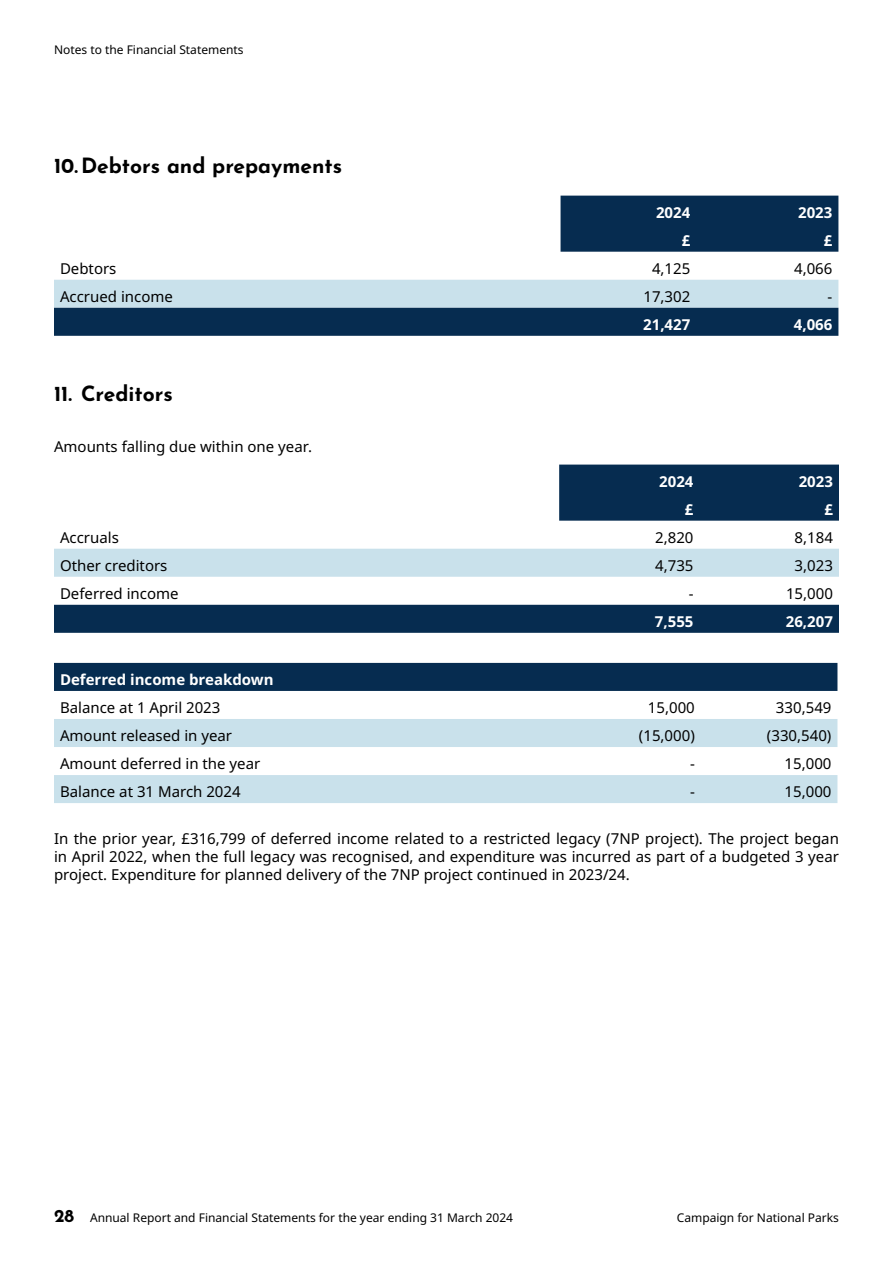
<style>
.page{position:relative;width:893px;height:1263px;background:#fff}
.page>*{position:absolute;margin:0;border:0;box-sizing:border-box;transform-origin:0 0}
.t1{font:700 21px "Josefin Sans";color:#000}
.t2{font:15px/18px "Noto Sans";color:#000;text-align:justify}
.t3{font:700 15px "Noto Sans";color:#fff}
.t4{font:12px "Noto Sans";color:#000}
.s1{font-family:"Josefin Sans";font-weight:700;font-size:18px}
</style>
<div class="page">
<div style="left:561px;top:196px;width:277px;height:56px;background:#062c50"></div>
<svg style="left:54px;top:280px;width:784px;height:56px;background:#67869d"></svg>
<div style="left:559px;top:465px;width:280px;height:56px;background:#062c50"></div>
<div style="left:54px;top:549px;width:785px;height:28px;background:#c9e1eb"></div>
<div style="left:54px;top:605px;width:785px;height:28px;background:#062c50"></div>
<div style="left:54px;top:663px;width:783px;height:28px;background:#062c50"></div>
<svg style="left:54px;top:719px;width:783px;height:84px;fill:#c9e1eb"></svg>
<p class="t4" style="left:54px;top:41px;width:191px">Notes to the Financial Statements</p>
<h1 class="t1" style="left:54px;top:147px;width:290px">10.Debtors and prepayments</h1>
<p class="t3" style="left:656px;top:202px;width:36px">2024</p>
<p class="t3" style="left:798px;top:202px;width:36px">2023</p>
<p class="t3" style="left:682px;top:230px;width:10px">£</p>
<p class="t3" style="left:824px;top:230px;width:10px">£</p>
<p class="t2" style="left:60px;top:260px;width:58px">Debtors</p>
<p class="t2" style="left:652px;top:260px;width:40px">4,125</p>
<p class="t2" style="left:794px;top:260px;width:40px">4,066</p>
<p class="t2" style="left:60px;top:288px;width:114px">Accrued income</p>
<p class="t2" style="left:643px;top:288px;width:48px">17,302</p>
<p class="t2" style="left:828px;top:288px;width:6px">-</p>
<p class="t3" style="left:643px;top:314px;width:49px">21,427</p>
<p class="t3" style="left:794px;top:314px;width:40px">4,066</p>
<h1 class="t1" style="left:54px;top:375px;width:120px">11. Creditors</h1>
<p class="t2" style="left:54px;top:438px;width:260px">Amounts falling due within one year.</p>
<p class="t3" style="left:659px;top:471px;width:36px">2024</p>
<p class="t3" style="left:799px;top:471px;width:36px">2023</p>
<p class="t3" style="left:685px;top:499px;width:10px">£</p>
<p class="t3" style="left:824px;top:499px;width:10px">£</p>
<p class="t2" style="left:60px;top:529px;width:60px">Accruals</p>
<p class="t2" style="left:655px;top:529px;width:40px">2,820</p>
<p class="t2" style="left:795px;top:529px;width:40px">8,184</p>
<p class="t2" style="left:60px;top:557px;width:109px">Other creditors</p>
<p class="t2" style="left:655px;top:557px;width:40px">4,735</p>
<p class="t2" style="left:795px;top:557px;width:40px">3,023</p>
<p class="t2" style="left:60px;top:585px;width:120px">Deferred income</p>
<p class="t2" style="left:689px;top:585px;width:6px">-</p>
<p class="t2" style="left:786px;top:585px;width:48px">15,000</p>
<p class="t3" style="left:655px;top:611px;width:40px">7,555</p>
<p class="t3" style="left:786px;top:611px;width:49px">26,207</p>
<p class="t3" style="left:60px;top:669px;width:215px">Deferred income breakdown</p>
<p class="t2" style="left:60px;top:699px;width:162px">Balance at 1 April 2023</p>
<p class="t2" style="left:648px;top:699px;width:48px">15,000</p>
<p class="t2" style="left:776px;top:699px;width:57px">330,549</p>
<p class="t2" style="left:60px;top:727px;width:174px">Amount released in year</p>
<p class="t2" style="left:639px;top:727px;width:57px">(15,000)</p>
<p class="t2" style="left:767px;top:727px;width:66px">(330,540)</p>
<p class="t2" style="left:60px;top:755px;width:202px">Amount deferred in the year</p>
<p class="t2" style="left:690px;top:755px;width:6px">-</p>
<p class="t2" style="left:784px;top:755px;width:48px">15,000</p>
<p class="t2" style="left:60px;top:783px;width:182px">Balance at 31 March 2024</p>
<p class="t2" style="left:690px;top:783px;width:6px">-</p>
<p class="t2" style="left:784px;top:783px;width:48px">15,000</p>
<p class="t2" style="left:54px;top:830px;width:786px">In the prior year, £316,799 of deferred income related to a restricted legacy (7NP project). The project began in April 2022, when the full legacy was recognised, and expenditure was incurred as part of a budgeted 3 year project. Expenditure for planned delivery of the 7NP project continued in 2023/24.</p>
<p class="t4" style="left:54px;top:1209px;width:461px"><span class="s1">28</span> Annual Report and Financial Statements for the year ending 31 March 2024</p>
<p class="t4" style="left:677px;top:1209px;width:164px">Campaign for National Parks</p>
</div>
